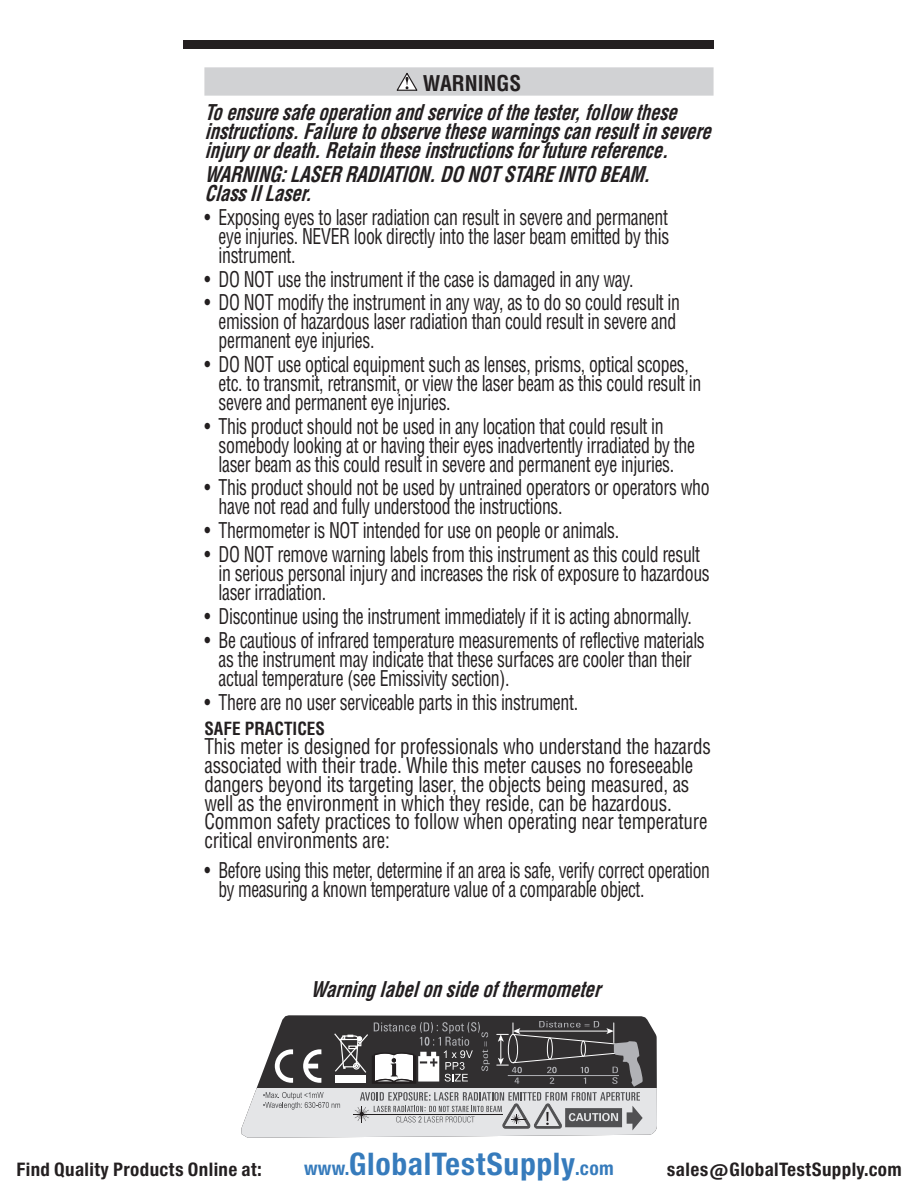
<style>
.page{position:relative;width:918px;height:1188px;background:#fff}
.page>*{position:absolute;margin:0;border:0;box-sizing:border-box;transform-origin:0 0}
.t1{font:29.7px "Europa Gro Nr 2 SBOP Bol Con";letter-spacing:.02em;color:#367bbc}
.t2{font:condensed 21.15px/18.9px "Helvetica LT Std";letter-spacing:-.02em;color:#231f20;scale:.84 1}
.t3{font:condensed 21.15px/18.9px "Helvetica LT Std";letter-spacing:-.02em;color:#231f20;scale:.9 1}
.t4{font:italic 700 condensed 21.15px/18.9px "Helvetica LT Std";color:#231f20;scale:.89 1}
.t5{font:condensed 21.15px/18.9px "Helvetica LT Std";letter-spacing:-.02em;color:#231f20;scale:.83 1}
.t6{font:italic 700 condensed 21.15px "Helvetica LT Std";color:#231f20;scale:.9 1}
.t7{font:700 condensed 21.15px "Helvetica LT Std";color:#231f20}
.t8{font:700 condensed 18.9px "Helvetica LT Std";color:#231f20;scale:.9 1}
.t9{font:17.85px "Europa Gro Nr 2 SBOP Bol Con";letter-spacing:.02em;color:#231f20}
.t10{font:700 condensed 17.7px "Helvetica LT Std";color:#231f20}
.s1{font-size:18.3px}
</style>
<div class="page">
<div style="left:183px;top:40px;width:531px;height:9px;background:#231f20"></div>
<div style="left:204px;top:67px;width:510px;height:29px;background:#d1d2d4"></div>
<svg style="left:396px;top:73px;width:22px;height:18px"></svg>
<svg style="left:256px;top:1015px;width:401px;height:73px"></svg>
<svg style="left:241px;top:1088px;width:416px;height:50px;fill:#e4e5e7"></svg>
<svg style="left:263px;top:1021px;width:380px;height:109px;background:#7f7e7f"></svg>
<p class="t7" style="left:423px;top:70px;width:100px">WARNINGS</p>
<p class="t4" style="left:204px;top:103px;width:578px">Toensuresafeoperationandserviceofthetester,followthese instructions.Failuretoobservethesewarningscanresultinsevere injuryordeath.Retaintheseinstructionsforfuturereference.</p>
<p class="t4" style="left:204px;top:165px;width:510px">WARNING:LASERRADIATION.DONOTSTAREINTOBEAM.<br>ClassIILaser.</p>
<p class="t2" style="left:219px;top:208px;width:538px;text-align:justify;text-indent:-14px">• Exposing eyes to laser radiation can result in severe and permanent eye injuries. NEVER look directly into the laser beam emitted by this instrument.</p>
<p class="t2" style="left:204px;top:269px;width:512px">• DO NOT use the instrument if the case is damaged in any way.</p>
<p class="t2" style="left:219px;top:293px;width:551px;text-indent:-14px">• DO NOT modify the instrument in any way, as to do so could result in emission of hazardous laser radiation than could result in severe and permanent eye injuries.</p>
<p class="t2" style="left:219px;top:355px;width:576px;text-indent:-14px">• DO NOT use optical equipment such as lenses, prisms, optical scopes, etc. to transmit, retransmit, or view the laser beam as this could result in severe and permanent eye injuries.</p>
<p class="t2" style="left:219px;top:417px;width:569px;text-indent:-14px">• This product should not be used in any location that could result in somebody looking at or having their eyes inadvertently irradiated by the laser beam as this could result in severe and permanent eye injuries.</p>
<p class="t2" style="left:219px;top:478px;width:586px;text-indent:-14px">• This product should not be used by untrained operators or operators who have not read and fully understood the instructions.</p>
<p class="t2" style="left:204px;top:521px;width:495px">• Thermometer is NOT intended for use on people or animals.</p>
<p class="t2" style="left:219px;top:545px;width:586px;text-indent:-14px">• DO NOT remove warning labels from this instrument as this could result in serious personal injury and increases the risk of exposure to hazardous laser irradiation.</p>
<p class="t2" style="left:204px;top:607px;width:582px">• Discontinue using the instrument immediately if it is acting abnormally.</p>
<p class="t2" style="left:219px;top:631px;width:580px;text-indent:-14px">• Be cautious of infrared temperature measurements of reflective materials as the instrument may indicate that these surfaces are cooler than their actual temperature (see Emissivity section).</p>
<p class="t2" style="left:204px;top:692px;width:446px">• There are no user serviceable parts in this instrument.</p>
<p class="t10" style="left:204px;top:718px;width:122px">SAFE PRACTICES</p>
<p class="t3" style="left:204px;top:737px;width:564px">This meter is designed for professionals who understand the hazards associated with their trade. While this meter causes no foreseeable dangers beyond its targeting laser, the objects being measured, as well as the environment in which they reside, can be hazardous.<br>Common safety practices to follow when operating near temperature critical environments are:</p>
<p class="t5" style="left:219px;top:860px;width:594px;text-indent:-14px">• Before using this meter, determine if an area is safe, verify correct operation by measuring a known temperature value of a comparable object.</p>
<p class="t6" style="left:311px;top:976px;width:331px">Warninglabelonsideofthermometer</p>
<p class="t8" style="left:705px;top:1148px;width:11px">3</p>
<p class="t9" style="left:16px;top:1159px;width:247px">Find Quality Products Online at:</p>
<h1 class="t1" style="left:304px;top:1147px;width:311px"><span class="s1">www.</span>GlobalTestSupply<span class="s1">.com</span></h1>
<p class="t9" style="left:667px;top:1159px;width:236px">sales@GlobalTestSupply.com</p>
</div>
